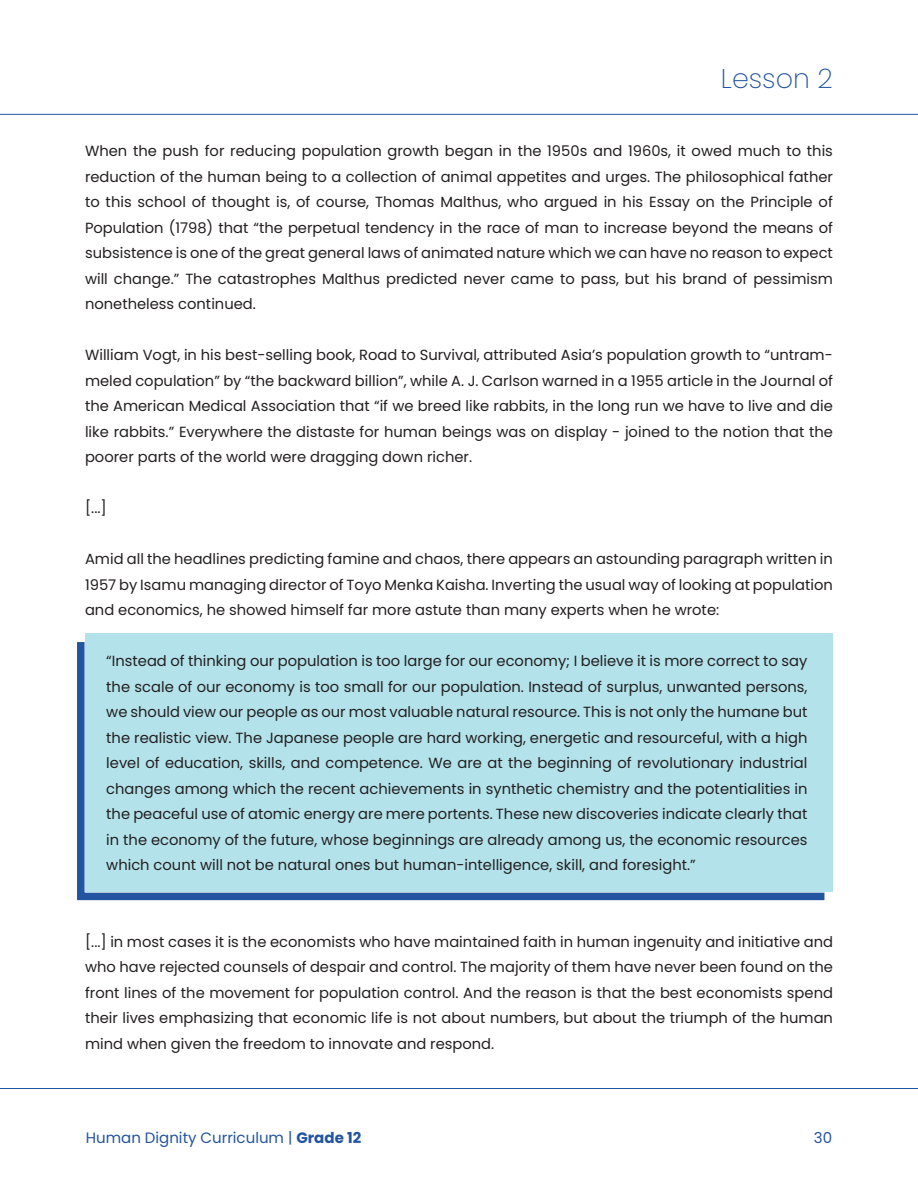
<style>
.page{position:relative;width:918px;height:1188px;background:#fff}
.page>*{position:absolute;margin:0;border:0;box-sizing:border-box;transform-origin:0 0}
.t1{font:200 27px "Poppins";color:#23549f}
.t2{font:15px "Poppins";color:#23549f}
.body{font:14.7px/25.5px "Poppins";color:#231f20;text-align:justify}
.shadow_box{font:14.7px/25.5px "Poppins";color:#231f20;text-align:justify}
.s1{font-weight:700}
</style>
<div class="page">
<hr style="left:0;top:114px;width:918px;height:1px;background:#23549f">
<hr style="left:0;top:1088px;width:918px;height:1px;background:#23549f">
<div style="left:77px;top:635px;width:755px;height:266px;background:#b3e2eb"></div>
<h1 class="t1" style="left:721px;top:63px;width:113px">Lesson 2</h1>
<p class="body" style="left:85px;top:138px;width:749px">When the push for reducing population growth began in the 1950s and 1960s, it owed much to this reduction of the human being to a collection of animal appetites and urges. The philosophical father to this school of thought is, of course, Thomas Malthus, who argued in his Essay on the Principle of Population (1798) that “the perpetual tendency in the race of man to increase beyond the means of subsistence is one of the great general laws of animated nature which we can have no reason to expect will change.” The catastrophes Malthus predicted never came to pass, but his brand of pessimism nonetheless continued.</p>
<p class="body" style="left:85px;top:342px;width:749px">William Vogt, in his best-selling book, Road to Survival, attributed Asia’s population growth to “untram&shy;meled copulation” by “the backward billion”, while A. J. Carlson warned in a 1955 article in the Journal of the American Medical Association that “if we breed like rabbits, in the long run we have to live and die like rabbits.” Everywhere the distaste for human beings was on display - joined to the notion that the poorer parts of the world were dragging down richer.</p>
<p class="body" style="left:85px;top:495px;width:23px">[...]</p>
<p class="body" style="left:85px;top:546px;width:749px">Amid all the headlines predicting famine and chaos, there appears an astounding paragraph written in 1957 by Isamu managing director of Toyo Menka Kaisha. Inverting the usual way of looking at population and economics, he showed himself far more astute than many experts when he wrote:</p>
<p class="shadow_box" style="left:106px;top:648px;width:703px">“Instead of thinking our population is too large for our economy; I believe it is more correct to say the scale of our economy is too small for our population. Instead of surplus, unwanted persons, we should view our people as our most valuable natural resource. This is not only the humane but the realistic view. The Japanese people are hard working, energetic and resourceful, with a high level of education, skills, and competence. We are at the beginning of revolutionary industrial changes among which the recent achievements in synthetic chemistry and the potentialities in the peaceful use of atomic energy are mere portents. These new discoveries indicate clearly that in the economy of the future, whose beginnings are already among us, the economic resources which count will not be natural ones but human-intelligence, skill, and foresight.”</p>
<p class="body" style="left:85px;top:929px;width:750px">[...] in most cases it is the economists who have maintained faith in human ingenuity and initiative and who have rejected counsels of despair and control. The majority of them have never been found on the front lines of the movement for population control. And the reason is that the best economists spend their lives emphasizing that economic life is not about numbers, but about the triumph of the human mind when given the freedom to innovate and respond.</p>
<p class="t2" style="left:86px;top:1129px;width:277px">Human Dignity Curriculum | <span class="s1">Grade 12</span></p>
<p class="t2" style="left:814px;top:1129px;width:20px">30</p>
</div>
